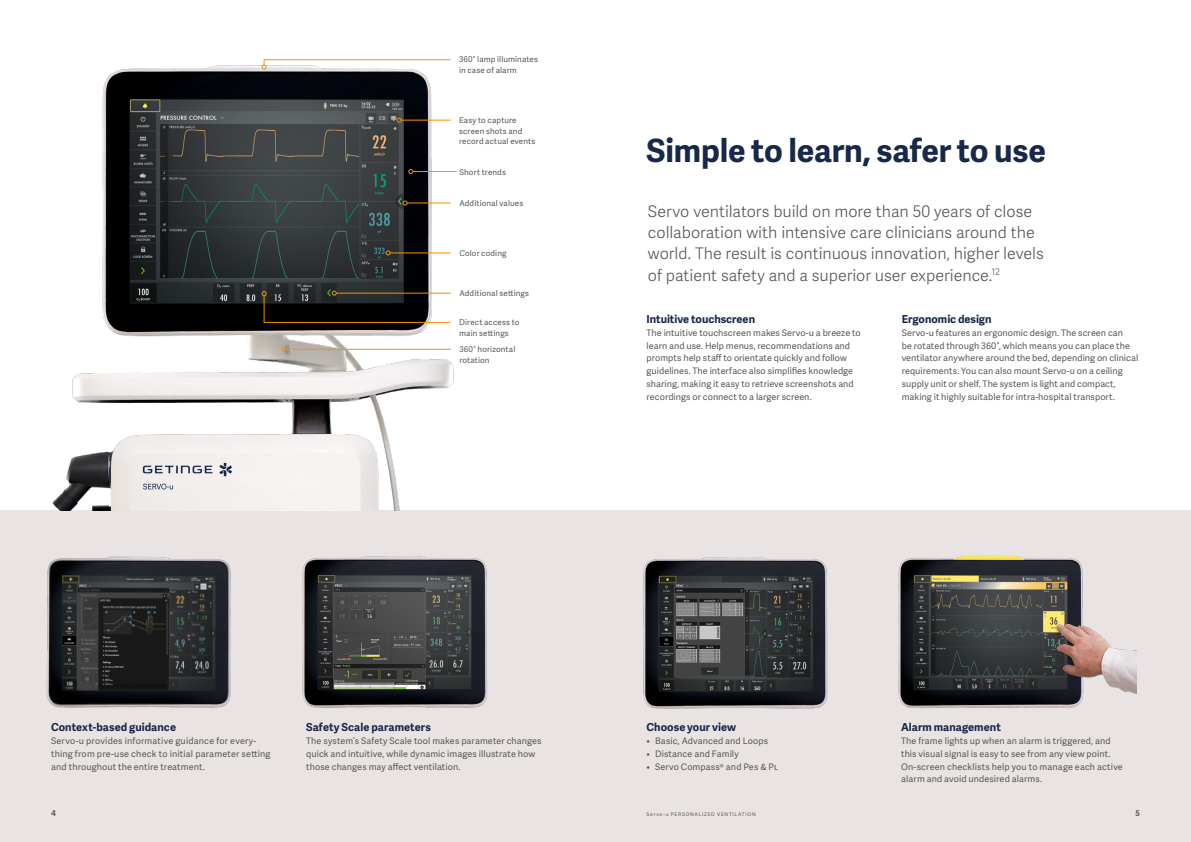
<style>
.page{position:relative;width:1191px;height:842px;background:#fff}
.page>*{position:absolute;margin:0;border:0;box-sizing:border-box;transform-origin:0 0}
.t1{font:700 32px "Adelle Sans";letter-spacing:-.005em;color:#18284a}
.t2{font:300 16px/21.3px "Adelle Sans";color:#595857}
.t3{font:700 11px "Adelle Sans";letter-spacing:.005em;color:#18284a}
.t4{font:9px/12.8px "Adelle Sans";letter-spacing:.01em;color:#595857}
.t5{font:8px/10.6px "Adelle Sans";letter-spacing:.015em;color:#595857}
.t6{font:700 8px "Adelle Sans";color:#595857}
.t7{font:5px "Adelle Sans";letter-spacing:.14em;color:#595857}
</style>
<div class="page">
<div style="left:0;top:511px;width:1191px;height:331px;background:#e9e4e3"></div>
<img style="left:898px;top:556px;width:238px;height:153px">
<img style="left:26px;top:65px;width:537px;height:446px">
<hr style="left:407px;top:202px;width:44px;height:1px;background:#f39200">
<svg style="left:403px;top:200px;width:5px;height:5px"></svg>
<hr style="left:413px;top:171px;width:43px;height:1px;background:#f39200">
<svg style="left:408px;top:169px;width:5px;height:5px"></svg>
<hr style="left:390px;top:252px;width:60px;height:1px;background:#f39200">
<svg style="left:386px;top:250px;width:5px;height:5px"></svg>
<svg style="left:261px;top:291px;width:190px;height:32px"></svg>
<hr style="left:286px;top:349px;width:165px;height:1px;background:#f39200">
<svg style="left:281px;top:347px;width:5px;height:5px"></svg>
<hr style="left:401px;top:120px;width:50px;height:1px;background:#f39200">
<svg style="left:396px;top:118px;width:5px;height:5px"></svg>
<img style="left:302px;top:556px;width:186px;height:152px">
<img style="left:46px;top:556px;width:185px;height:152px">
<svg style="left:261px;top:59px;width:190px;height:11px"></svg>
<img style="left:643px;top:557px;width:185px;height:152px">
<p class="t5" style="left:459px;top:54px;width:80px">360° lamp illuminates in case of alarm</p>
<p class="t5" style="left:459px;top:115px;width:78px">Easy to capture screen shots and record actual events</p>
<p class="t5" style="left:459px;top:166px;width:48px">Short trends</p>
<p class="t5" style="left:459px;top:198px;width:65px">Additional values</p>
<p class="t5" style="left:459px;top:248px;width:49px">Color coding</p>
<p class="t5" style="left:459px;top:288px;width:71px">Additional settings</p>
<p class="t5" style="left:459px;top:317px;width:62px">Direct access to main settings</p>
<p class="t5" style="left:459px;top:344px;width:57px">360° horizontal rotation</p>
<h1 class="t1" style="left:646px;top:127px;width:401px">Simple to learn, safer to use</h1>
<h2 class="t2" style="left:648px;top:200px;width:397px">Servo ventilators build on more than 50 years of close collaboration with intensive care clinicians around the world. The result is continuous innovation, higher levels of patient safety and a superior user experience.<sup>12</sup></h2>
<p class="t3" style="left:646px;top:311px;width:110px">Intuitive touchscreen</p>
<p class="t4" style="left:646px;top:326px;width:216px">The intuitive touchscreen makes Servo-u a breeze to learn and use. Help menus, recommendations and prompts help staff to orientate quickly and follow guidelines. The interface also simplifies knowledge sharing, making it easy to retrieve screenshots and recordings or connect to a larger screen.</p>
<p class="t3" style="left:901px;top:311px;width:91px">Ergonomic design</p>
<p class="t4" style="left:901px;top:326px;width:238px">Servo-u features an ergonomic design. The screen can<br>be rotated through 360°, which means you can place the ventilator anywhere around the bed, depending on clinical requirements. You can also mount Servo-u on a ceiling supply unit or shelf. The system is light and compact, making it highly suitable for intra-hospital transport.</p>
<p class="t3" style="left:51px;top:719px;width:126px">Context-based guidance</p>
<p class="t4" style="left:51px;top:734px;width:221px">Servo-u provides informative guidance for every&shy;thing from pre-use check to initial parameter setting and throughout the entire treatment.</p>
<p class="t3" style="left:306px;top:719px;width:126px">Safety Scale parameters</p>
<p class="t4" style="left:306px;top:734px;width:237px">The system’s Safety Scale tool makes parameter changes quick and intuitive, while dynamic images illustrate how those changes may affect ventilation.</p>
<p class="t3" style="left:646px;top:719px;width:91px">Choose your view</p>
<p class="t4" style="left:646px;top:734px;width:123px">• Basic, Advanced and Loops</p>
<p class="t4" style="left:646px;top:747px;width:94px">• Distance and Family</p>
<p class="t4" style="left:646px;top:760px;width:133px">• Servo Compass® and Pes &amp; Pl</p>
<p class="t3" style="left:901px;top:719px;width:101px">Alarm management</p>
<p class="t4" style="left:901px;top:734px;width:223px">The frame lights up when an alarm is triggered, and this visual signal is easy to see from any view point.<br>On-screen checklists help you to manage each active alarm and avoid undesired alarms.</p>
<p class="t6" style="left:51px;top:808px;width:6px">4</p>
<p class="t7" style="left:646px;top:811px;width:111px">Servo-u PERSONALIZED VENTILATION</p>
<p class="t6" style="left:1135px;top:808px;width:6px">5</p>
</div>
